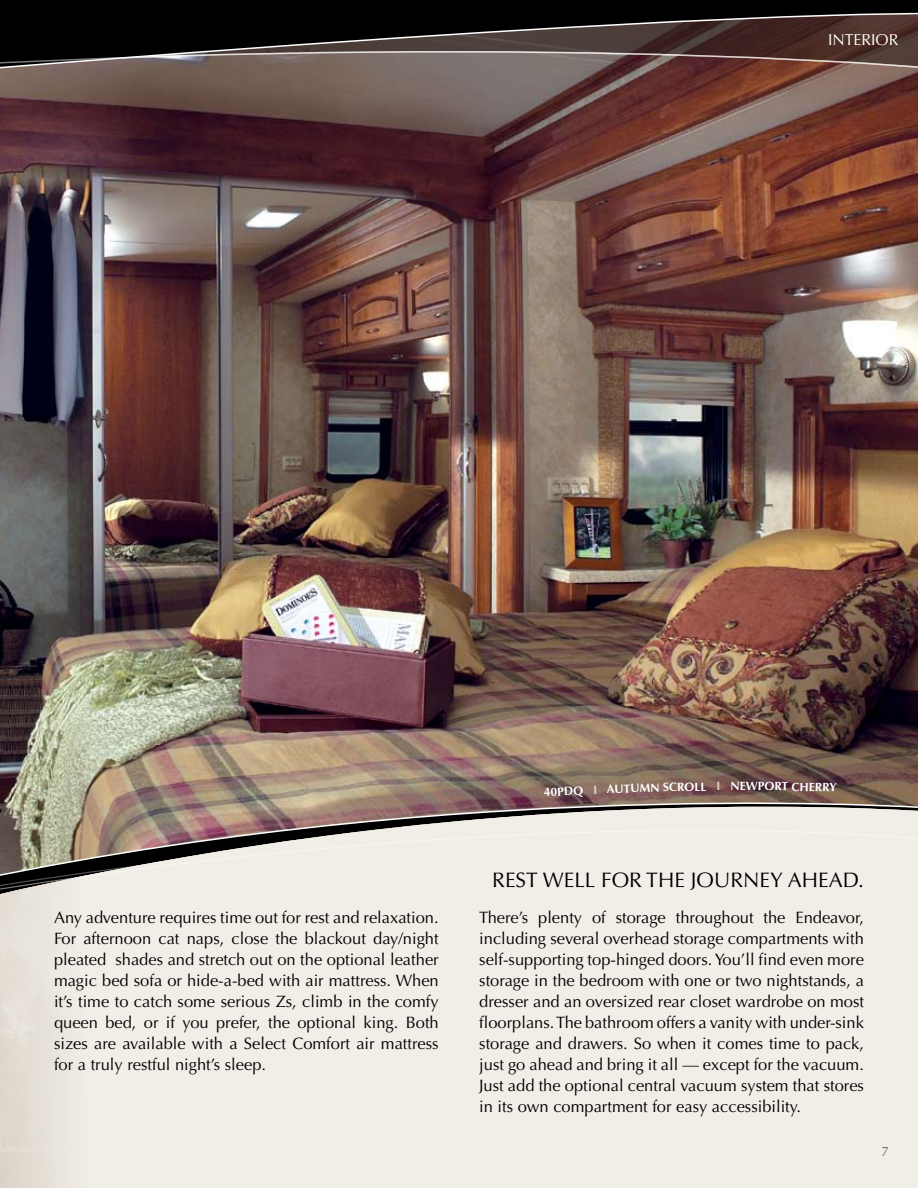
<style>
.page{position:relative;width:918px;height:1188px;background:#fff}
.page>*{position:absolute;margin:0;border:0;box-sizing:border-box;transform-origin:0 0}
.t1{font:21px "Optima LH East A";color:#000}
.t2{font:16.5px/21px "Optima LH East A";color:#000;text-align:justify}
.t3{font:15.9px "Optima LH East A";color:#fff}
.t4{font:13.5px "Optima LH East A";color:#6e615d}
.t5{font:700 12px "Optima LH East A";letter-spacing:-.005em;color:#fff}
.s1{color:#dad1b9}
</style>
<div class="page">
<img style="left:0;top:192px;width:918px;height:223px">
<img style="left:0;top:415px;width:918px;height:353px">
<svg style="left:0;top:0;width:918px;height:192px"></svg>
<svg style="left:0;top:30px;width:918px;height:139px"></svg>
<img style="left:0;top:768px;width:918px;height:28px">
<svg style="left:0;top:796px;width:918px;height:392px"></svg>
<img style="left:0;top:1149px;width:112px;height:39px">
<svg style="left:0;top:828px;width:918px;height:321px"></svg>
<svg style="left:823px;top:783px;width:14px;height:9px"></svg>
<p class="t3" style="left:828px;top:30px;width:72px">INTERIOR</p>
<p class="t5" style="left:544px;top:785px;width:55px;rotate:-3deg">40PDQ <span class="s1">I</span></p>
<p class="t5" style="left:607px;top:782px;width:54px;rotate:-2deg">AUTUMN</p>
<p class="t5" style="left:663px;top:780px;width:59px;rotate:-1deg">SCROLL <span class="s1">I</span></p>
<p class="t5" style="left:730px;top:779px;width:46px">NEWPO</p>
<p class="t5" style="left:775px;top:779px;width:49px;rotate:1deg">RT CHER</p>
<p class="t1" style="left:492px;top:867px;width:373px">REST WELL FOR THE JOURNEY AHEAD.</p>
<p class="t2" style="left:54px;top:907px;width:386px">Any adventure requires time out for rest and relaxation.<br>For afternoon cat naps, close the blackout day/night pleated shades and stretch out on the optional leather magic bed sofa or hide-a-bed with air mattress. When it’s time to catch some serious Zs, climb in the comfy queen bed, or if you prefer, the optional king. Both sizes are available with a Select Comfort air mattress for a truly restful night’s sleep.</p>
<p class="t2" style="left:479px;top:907px;width:386px">There’s plenty of storage throughout the Endeavor, including several overhead storage compartments with self-supporting top-hinged doors. You’ll find even more storage in the bedroom with one or two nightstands, a dresser and an oversized rear closet wardrobe on most floorplans. The bathroom offers a vanity with under-sink storage and drawers. So when it comes time to pack, just go ahead and bring it all — except for the vacuum.<br>Just add the optional central vacuum system that stores in its own compartment for easy accessibility.</p>
<p class="t4" style="left:881px;top:1143px;width:9px">7</p>
</div>
